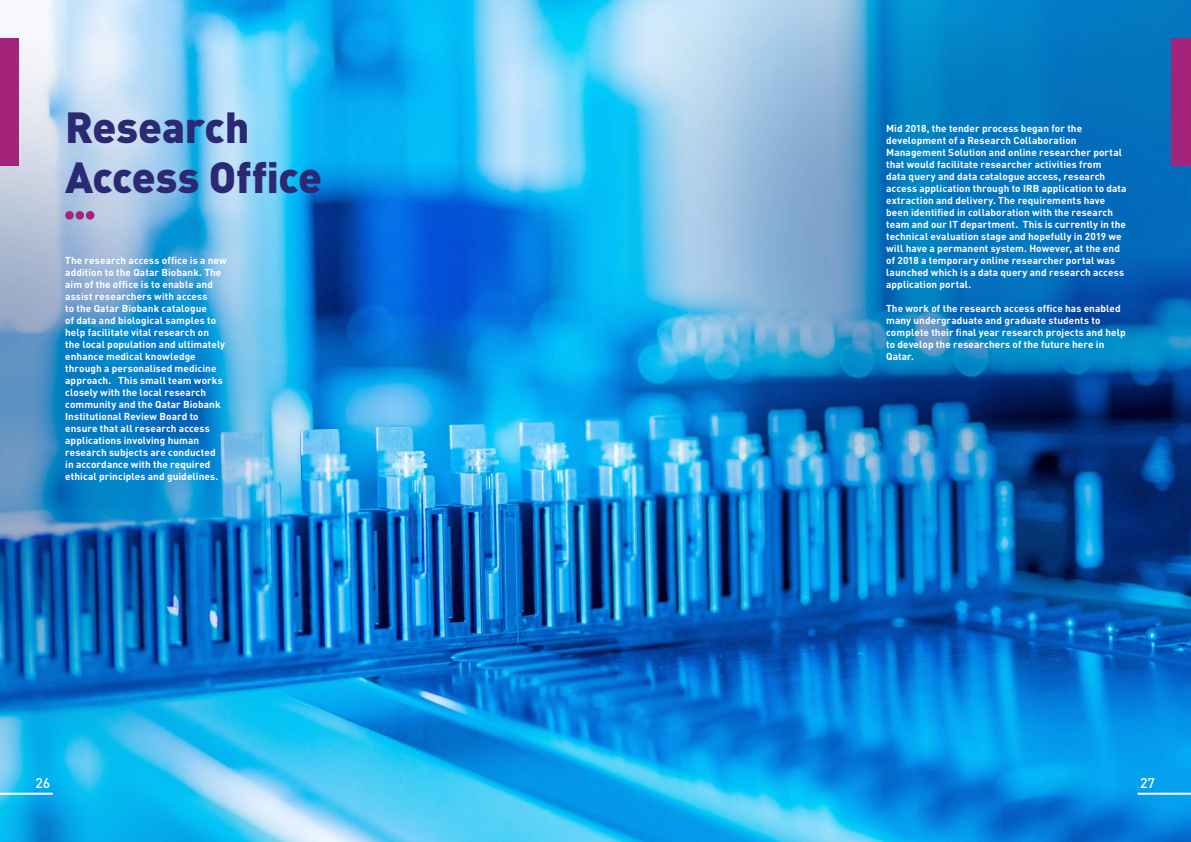
<style>
.page{position:relative;width:1191px;height:842px;background:#fff}
.page>*{position:absolute;margin:0;border:0;box-sizing:border-box;transform-origin:0 0}
.t1{font:900 43px/50px "DIN Pro";letter-spacing:-.005em;color:#2b2973}
.t2{font:500 14px "DIN Pro";color:#fff}
.t3{font:700 10px/12px "DIN Pro";letter-spacing:.01em;color:#fff}
</style>
<div class="page">
<img style="left:0;top:0;width:1191px;height:842px">
<hr style="left:1137px;top:793px;width:54px;height:2px;background:#fff">
<hr style="left:0;top:793px;width:53px;height:2px;background:#fff">
<div style="left:0;top:39px;width:18px;height:127px;background:#a3247a"></div>
<div style="left:65px;top:211px;width:9px;height:9px;background:#a3247a;border-radius:50%"></div>
<div style="left:76px;top:211px;width:8px;height:9px;background:#a3247a;border-radius:50%"></div>
<div style="left:86px;top:211px;width:8px;height:9px;background:#a3247a;border-radius:50%"></div>
<div style="left:1171px;top:39px;width:20px;height:127px;background:#a3247a"></div>
<h1 class="t1" style="left:65px;top:101px;width:258px">Research<br>Access Office</h1>
<p class="t3" style="left:65px;top:254px;width:163px">The research access office is a new addition to the Qatar Biobank. The aim of the office is to enable and assist researchers with access<br>to the Qatar Biobank catalogue<br>of data and biological samples to help facilitate vital research on<br>the local population and ultimately enhance medical knowledge through a personalised medicine approach. This small team works closely with the local research community and the Qatar Biobank<br>Institutional Review Board to ensure that all research access applications involving human research subjects are conducted in accordance with the required ethical principles and guidelines.</p>
<p class="t3" style="left:886px;top:122px;width:242px">Mid 2018, the tender process began for the development of a Research Collaboration Management Solution and online researcher portal that would facilitate researcher activities from<br>data query and data catalogue access, research access application through to IRB application to data extraction and delivery. The requirements have been identified in collaboration with the research team and our IT department. This is currently in the technical evaluation stage and hopefully in 2019 we will have a permanent system. However, at the end of 2018 a temporary online researcher portal was launched which is a data query and research access application portal.</p>
<p class="t3" style="left:886px;top:302px;width:241px">The work of the research access office has enabled many undergraduate and graduate students to complete their final year research projects and help to develop the researchers of the future here in Qatar.</p>
<h2 class="t2" style="left:35px;top:773px;width:16px">26</h2>
<h2 class="t2" style="left:1140px;top:773px;width:16px">27</h2>
</div>
